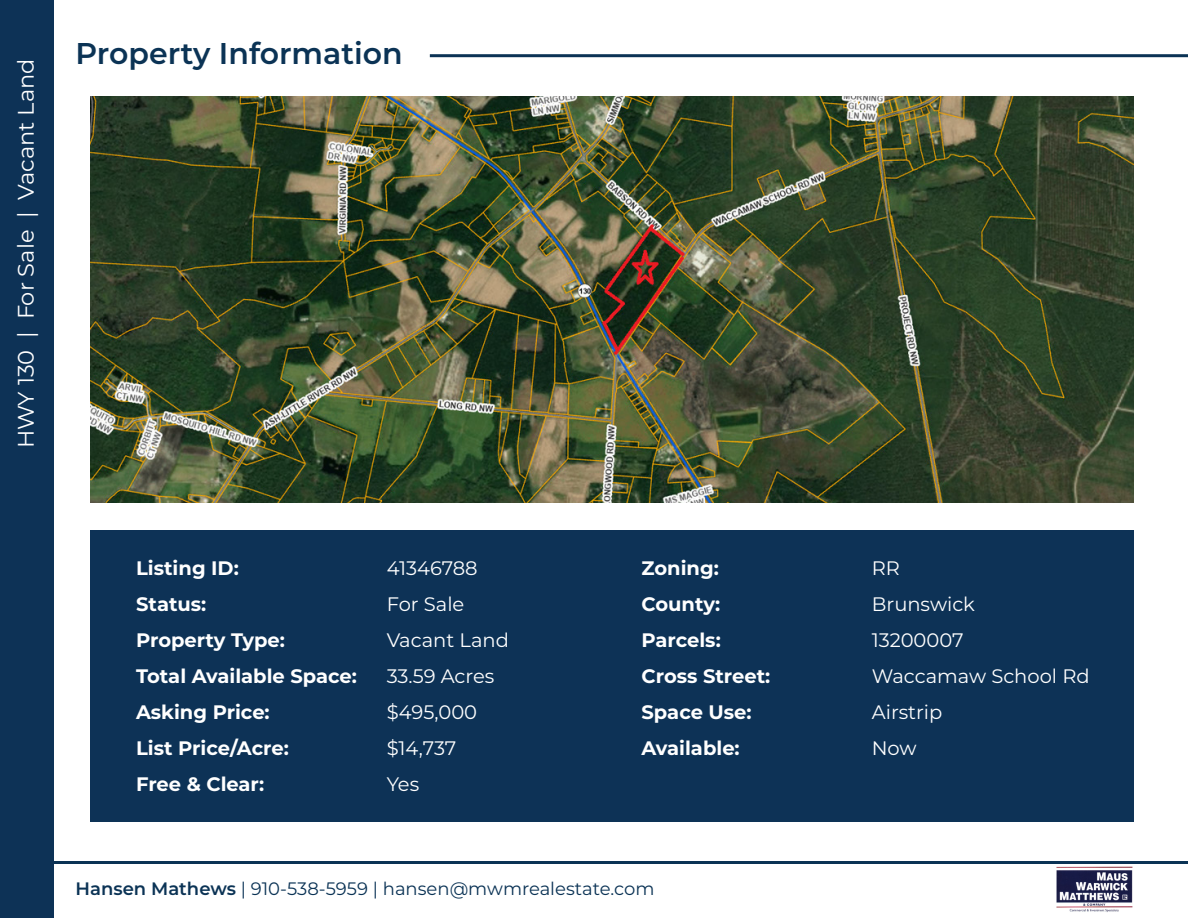
<style>
.page{position:relative;width:1188px;height:918px;background:#fff}
.page>*{position:absolute;margin:0;border:0;box-sizing:border-box;transform-origin:0 0}
.t1{font:600 30px "Montserrat";color:#0b3355}
.t2{font:22.5px "Montserrat";color:#fff}
.t3{font:700 19.5px "Montserrat";color:#fff}
.t4{font:19.5px "Montserrat";color:#fff}
.t5{font:18px "Montserrat";color:#0b3355}
.s1{font-weight:600}
</style>
<div class="page">
<img style="left:1056px;top:866px;width:77px;height:46px">
<hr style="left:0;top:861px;width:1188px;height:3px;background:#0b3355">
<div style="left:0;top:0;width:54px;height:918px;background:#0d3256"></div>
<div style="left:91px;top:530px;width:1043px;height:292px;background:#0d3256"></div>
<hr style="left:430px;top:54px;width:758px;height:3px;background:#0b3355">
<img style="left:91px;top:96px;width:1043px;height:406px">
<p class="t2" style="left:11px;top:448px;width:391px;rotate:-90deg">HWY 130 | For Sale | Vacant Land</p>
<p class="t1" style="left:76px;top:32px;width:329px">Property Information</p>
<p class="t3" style="left:136px;top:554px;width:104px">Listing ID:</p>
<p class="t3" style="left:136px;top:590px;width:72px">Status:</p>
<p class="t3" style="left:136px;top:626px;width:150px">Property Type:</p>
<p class="t3" style="left:136px;top:662px;width:222px">Total Available Space:</p>
<p class="t3" style="left:136px;top:698px;width:135px">Asking Price:</p>
<p class="t3" style="left:136px;top:734px;width:154px">List Price/Acre:</p>
<p class="t3" style="left:136px;top:770px;width:130px">Free &amp; Clear:</p>
<p class="t4" style="left:387px;top:555px;width:93px">41346788</p>
<p class="t4" style="left:387px;top:591px;width:79px">For Sale</p>
<p class="t4" style="left:387px;top:627px;width:124px">Vacant Land</p>
<p class="t4" style="left:387px;top:663px;width:109px">33.59 Acres</p>
<p class="t4" style="left:387px;top:699px;width:92px">$495,000</p>
<p class="t4" style="left:387px;top:735px;width:71px">$14,737</p>
<p class="t4" style="left:387px;top:771px;width:34px">Yes</p>
<p class="t3" style="left:642px;top:554px;width:79px">Zoning:</p>
<p class="t3" style="left:642px;top:590px;width:80px">County:</p>
<p class="t3" style="left:642px;top:626px;width:81px">Parcels:</p>
<p class="t3" style="left:642px;top:662px;width:130px">Cross Street:</p>
<p class="t3" style="left:642px;top:698px;width:112px">Space Use:</p>
<p class="t3" style="left:642px;top:734px;width:100px">Available:</p>
<p class="t5" style="left:76px;top:876px;width:580px"><span class="s1">Hansen Mathews</span> | 910-538-5959 | hansen@mwmrealestate.com</p>
<p class="t4" style="left:872px;top:555px;width:30px">RR</p>
<p class="t4" style="left:872px;top:591px;width:105px">Brunswick</p>
<p class="t4" style="left:872px;top:627px;width:93px">13200007</p>
<p class="t4" style="left:872px;top:663px;width:219px">Waccamaw School Rd</p>
<p class="t4" style="left:872px;top:699px;width:72px">Airstrip</p>
<p class="t4" style="left:872px;top:735px;width:46px">Now</p>
</div>
